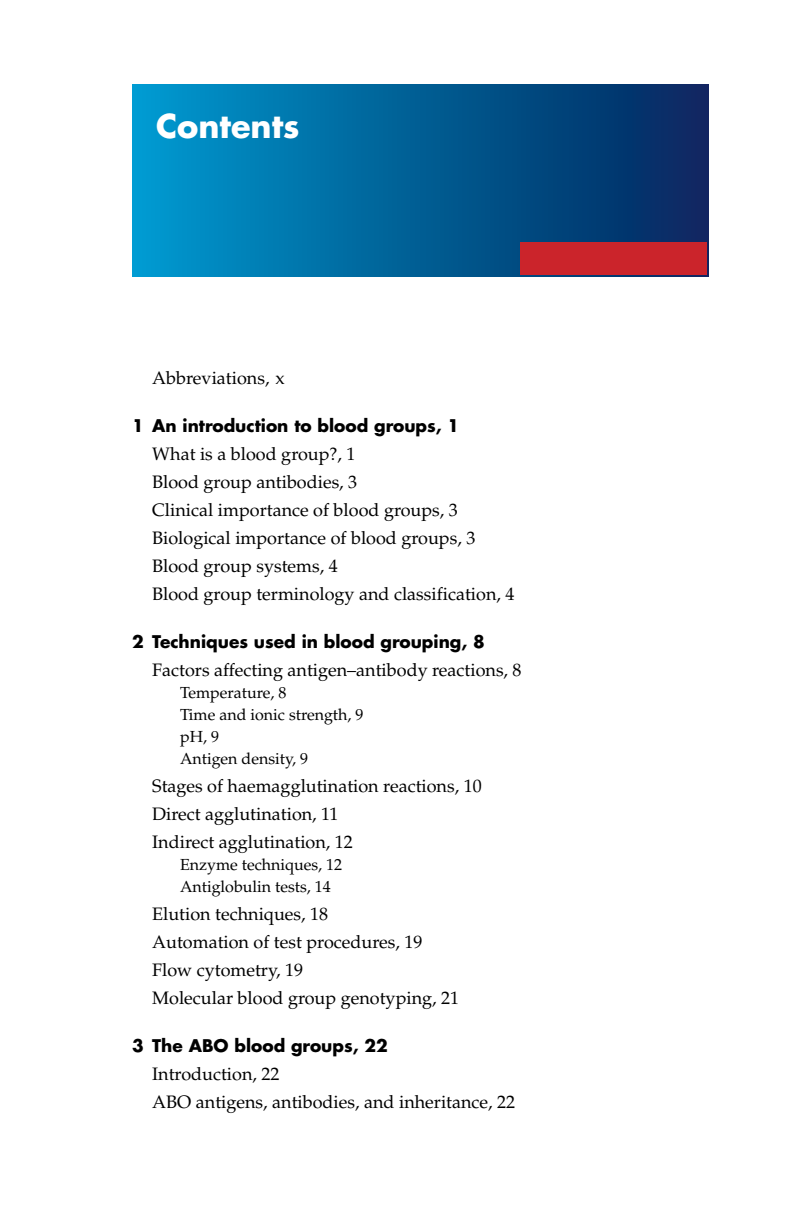
<style>
.page{position:relative;width:794px;height:1225px;background:#fff}
.page>*{position:absolute;margin:0;border:0;box-sizing:border-box;transform-origin:0 0}
.t1{font:700 32px "Futura Std";color:#fff}
.t2{font:18px/28px "Palatino LT Std";color:#000}
.t3{font:700 17px "Futura Std";color:#000}
.t4{font:16px/22px "Palatino LT Std";color:#000}
</style>
<div class="page">
<div style="left:132px;top:84px;width:576px;height:192px;background:linear-gradient(to right,#009acf,#08245c)"></div>
<div style="left:520px;top:242px;width:186px;height:32px;background:#cb242b"></div>
<h1 class="t1" style="left:156px;top:105px;width:145px">Contents</h1>
<p class="t2" style="left:152px;top:364px;width:134px">Abbreviations, x</p>
<p class="t3" style="left:132px;top:414px;width:329px">1 An introduction to blood groups, 1</p>
<p class="t2" style="left:152px;top:440px;width:364px">What is a blood group?, 1<br>Blood group antibodies, 3<br>Clinical importance of blood groups, 3<br>Biological importance of blood groups, 3<br>Blood group systems, 4<br>Blood group terminology and classification, 4</p>
<p class="t3" style="left:132px;top:630px;width:354px">2 Techniques used in blood grouping, 8</p>
<p class="t2" style="left:152px;top:656px;width:371px">Factors affecting antigen–antibody reactions, 8</p>
<p class="t4" style="left:180px;top:682px;width:185px">Temperature, 8<br>Time and ionic strength, 9 pH, 9<br>Antigen density, 9</p>
<p class="t2" style="left:152px;top:772px;width:331px">Stages of haemagglutination reactions, 10<br>Direct agglutination, 11<br>Indirect agglutination, 12</p>
<p class="t4" style="left:180px;top:854px;width:164px">Enzyme techniques, 12<br>Antiglobulin tests, 14</p>
<p class="t2" style="left:152px;top:900px;width:308px">Elution techniques, 18<br>Automation of test procedures, 19<br>Flow cytometry, 19<br>Molecular blood group genotyping, 21</p>
<p class="t3" style="left:132px;top:1034px;width:257px">3 The ABO blood groups, 22</p>
<p class="t2" style="left:152px;top:1060px;width:364px">Introduction, 22<br>ABO antigens, antibodies, and inheritance, 22</p>
</div>
